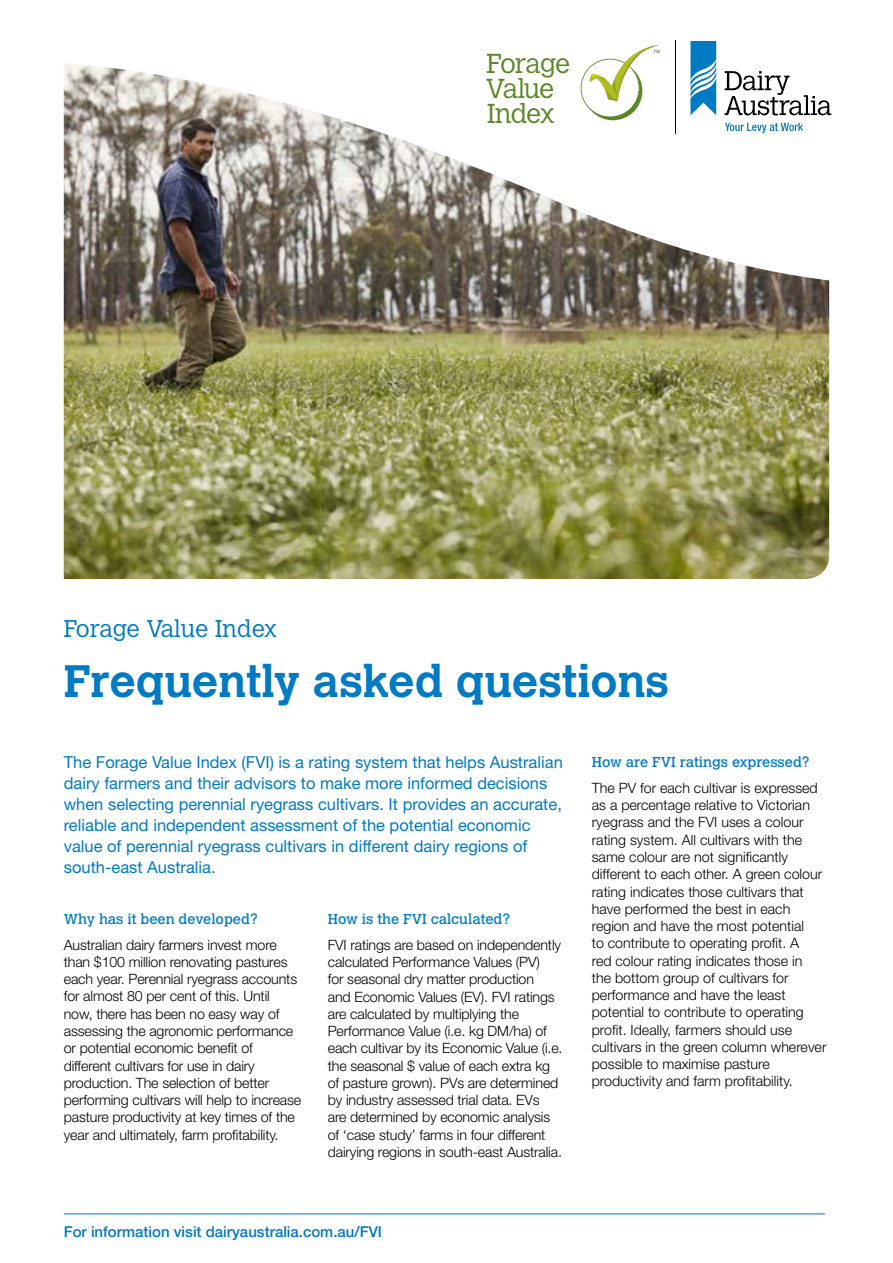
<style>
.page{position:relative;width:893px;height:1263px;background:#fff}
.page>*{position:absolute;margin:0;border:0;box-sizing:border-box;transform-origin:0 0}
.t1{font:700 45px "Calvert MT Std";color:#007ac2}
.t2{font:300 27.15px/25px "Calvert MT Std";letter-spacing:-.04em;color:#5c8727}
.t3{font:300 24px "Calvert MT Std";color:#007ac2}
.t4{font:16.5px/21px "Helvetica Neue LT Std";color:#007ac2}
.t5{font:500 15px "Helvetica Neue LT Std";color:#007ac2}
.t6{font:300 14.25px/17.2px "Helvetica Neue LT Std";letter-spacing:-.01em;color:#000}
.t7{font:14.25px "Calvert MT Std";color:#007ac2}
</style>
<div class="page">
<hr style="left:64px;top:1213px;width:761px;height:1px;background:#007ac2">
<img style="left:64px;top:286px;width:765px;height:293px">
<svg style="left:63px;top:40px;width:769px;height:246px"></svg>
<hr style="left:675px;top:41px;width:1px;height:93px;background:#000">
<svg style="left:725px;top:71px;width:106px;height:44px"></svg>
<svg style="left:690px;top:41px;width:26px;height:74px"></svg>
<svg style="left:725px;top:123px;width:78px;height:10px"></svg>
<svg style="left:581px;top:45px;width:79px;height:72px"></svg>
<h2 class="t2" style="left:486px;top:51px;width:86px">Forage<br>Value<br>Index</h2>
<h3 class="t3" style="left:64px;top:615px;width:215px">Forage Value Index</h3>
<h1 class="t1" style="left:64px;top:652px;width:606px">Frequently asked questions</h1>
<p class="t4" style="left:64px;top:751px;width:501px">The Forage Value Index (FVI) is a rating system that helps Australian dairy farmers and their advisors to make more informed decisions when selecting perennial ryegrass cultivars. It provides an accurate, reliable and independent assessment of the potential economic value of perennial ryegrass cultivars in different dairy regions of south-east Australia.</p>
<p class="t7" style="left:64px;top:911px;width:195px">Why has it been developed?</p>
<p class="t6" style="left:64px;top:936px;width:239px">Australian dairy farmers invest more than $100 million renovating pastures each year. Perennial ryegrass accounts for almost 80 per cent of this. Until now, there has been no easy way of assessing the agronomic performance or potential economic benefit of different cultivars for use in dairy production. The selection of better performing cultivars will help to increase pasture productivity at key times of the year and ultimately, farm profitability.</p>
<p class="t7" style="left:328px;top:911px;width:184px">How is the FVI calculated?</p>
<p class="t6" style="left:328px;top:936px;width:236px">FVI ratings are based on independently calculated Performance Values (PV)<br>for seasonal dry matter production<br>and Economic Values (EV). FVI ratings are calculated by multiplying the Performance Value (i.e. kg DM/ha) of each cultivar by its Economic Value (i.e. the seasonal $ value of each extra kg of pasture grown). PVs are determined by industry assessed trial data. EVs<br>are determined by economic analysis of ‘case study’ farms in four different dairying regions in south-east Australia.</p>
<p class="t5" style="left:64px;top:1223px;width:320px">For information visit dairyaustralia.com.au/FVI</p>
<p class="t7" style="left:592px;top:754px;width:219px">How are FVI ratings expressed?</p>
<p class="t6" style="left:592px;top:779px;width:236px">The PV for each cultivar is expressed as a percentage relative to Victorian ryegrass and the FVI uses a colour rating system. All cultivars with the same colour are not significantly different to each other. A green colour rating indicates those cultivars that have performed the best in each region and have the most potential<br>to contribute to operating profit. A<br>red colour rating indicates those in<br>the bottom group of cultivars for performance and have the least potential to contribute to operating profit. Ideally, farmers should use cultivars in the green column wherever possible to maximise pasture productivity and farm profitability.</p>
</div>
